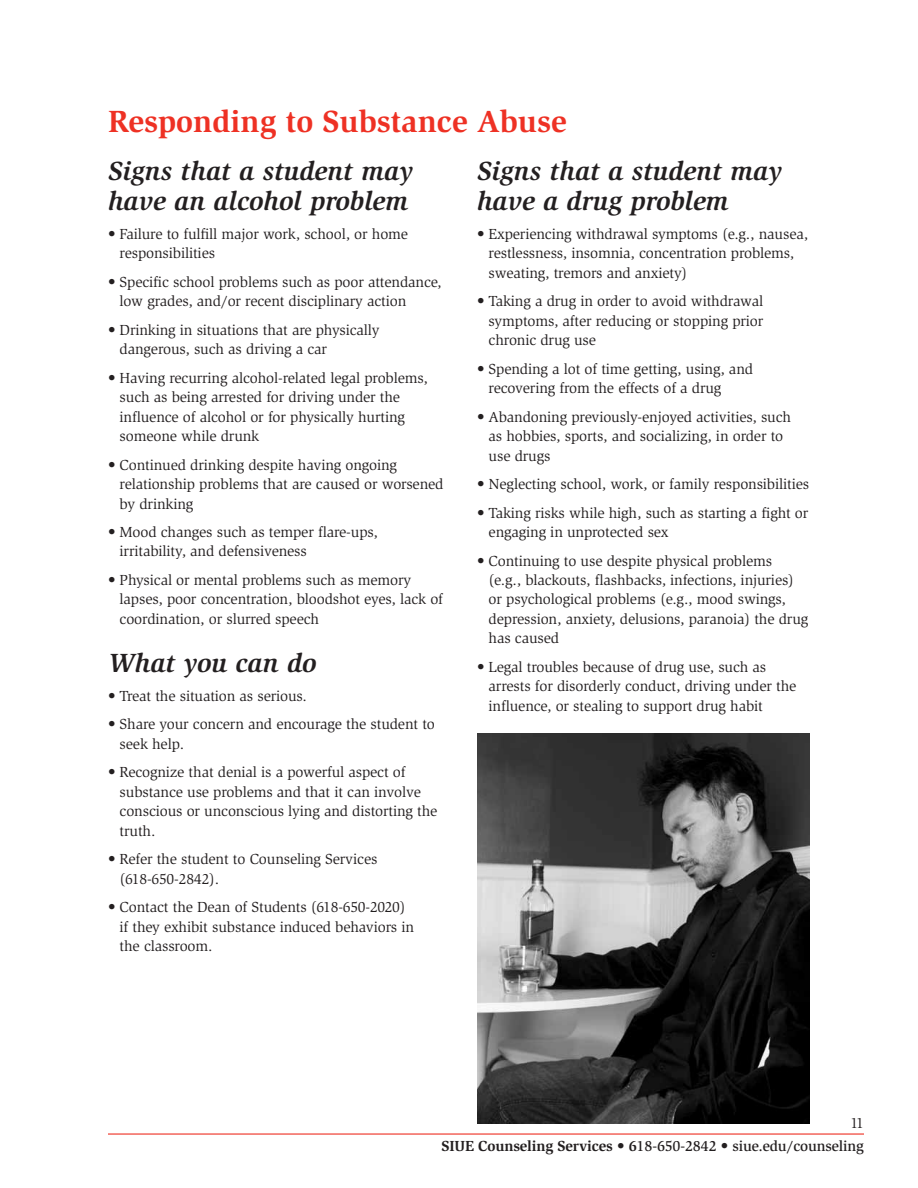
<style>
.page{position:relative;width:918px;height:1188px;background:#fff}
.page>*{position:absolute;margin:0;border:0;box-sizing:border-box;transform-origin:0 0}
.t1{font:700 31.5px "Slimbach";color:#ee3124}
.t2{font:italic 700 27px/30px "Slimbach";color:#231f20}
.t3{font:15px/19.5px "Slimbach";letter-spacing:-.01em;color:#231f20}
.t4{font:500 15px/23.7px "Slimbach";letter-spacing:-.01em;color:#231f20;text-align:right}
.s1{font-weight:400}
.s2{font-weight:700}
</style>
<div class="page">
<img style="left:477px;top:734px;width:333px;height:390px">
<hr style="left:108px;top:1133px;width:756px;height:2px;background:#ee3124">
<h1 class="t1" style="left:108px;top:102px;width:460px">Responding to Substance Abuse</h1>
<h2 class="t2" style="left:108px;top:156px;width:306px">Signs that a student may have an alcohol problem</h2>
<p class="t3" style="left:120px;top:224px;width:290px;text-indent:-12px">• Failure to fulfill major work, school, or home responsibilities</p>
<p class="t3" style="left:120px;top:272px;width:324px;text-indent:-12px">• Specific school problems such as poor attendance, low grades, and/or recent disciplinary action</p>
<p class="t3" style="left:120px;top:320px;width:262px;text-indent:-12px">• Drinking in situations that are physically dangerous, such as driving a car</p>
<p class="t3" style="left:120px;top:368px;width:310px;text-indent:-12px">• Having recurring alcohol-related legal problems, such as being arrested for driving under the influence of alcohol or for physically hurting someone while drunk</p>
<p class="t3" style="left:120px;top:455px;width:325px;text-indent:-12px">• Continued drinking despite having ongoing relationship problems that are caused or worsened by drinking</p>
<p class="t3" style="left:120px;top:522px;width:260px;text-indent:-12px">• Mood changes such as temper flare-ups, irritability, and defensiveness</p>
<p class="t3" style="left:120px;top:570px;width:325px;text-indent:-12px">• Physical or mental problems such as memory lapses, poor concentration, bloodshot eyes, lack of coordination, or slurred speech</p>
<h2 class="t2" style="left:108px;top:648px;width:210px">What you can do</h2>
<p class="t3" style="left:108px;top:686px;width:200px">• Treat the situation as serious.</p>
<p class="t3" style="left:120px;top:714px;width:317px;text-indent:-12px">• Share your concern and encourage the student to seek help.</p>
<p class="t3" style="left:120px;top:762px;width:319px;text-indent:-12px">• Recognize that denial is a powerful aspect of substance use problems and that it can involve conscious or unconscious lying and distorting the truth.</p>
<p class="t3" style="left:120px;top:849px;width:259px;text-indent:-12px">• Refer the student to Counseling Services (618-650-2842).</p>
<p class="t3" style="left:120px;top:897px;width:296px;text-indent:-12px">• Contact the Dean of Students (618-650-2020) if they exhibit substance induced behaviors in the classroom.</p>
<h2 class="t2" style="left:477px;top:156px;width:306px">Signs that a student may have a drug problem</h2>
<p class="t3" style="left:489px;top:224px;width:321px;text-indent:-12px">• Experiencing withdrawal symptoms (e.g., nausea, restlessness, insomnia, concentration problems, sweating, tremors and anxiety)</p>
<p class="t3" style="left:489px;top:291px;width:276px;text-align:justify;text-indent:-12px">• Taking a drug in order to avoid withdrawal symptoms, after reducing or stopping prior chronic drug use</p>
<p class="t3" style="left:489px;top:359px;width:266px;text-indent:-12px">• Spending a lot of time getting, using, and recovering from the effects of a drug</p>
<p class="t3" style="left:489px;top:407px;width:304px;text-indent:-12px">• Abandoning previously-enjoyed activities, such as hobbies, sports, and socializing, in order to use drugs</p>
<p class="t3" style="left:477px;top:474px;width:334px">• Neglecting school, work, or family responsibilities</p>
<p class="t3" style="left:489px;top:503px;width:321px;text-indent:-12px">• Taking risks while high, such as starting a fight or engaging in unprotected sex</p>
<p class="t3" style="left:489px;top:551px;width:321px;text-indent:-12px">• Continuing to use despite physical problems (e.g., blackouts, flashbacks, infections, injuries) or psychological problems (e.g., mood swings, depression, anxiety, delusions, paranoia) the drug has caused</p>
<p class="t3" style="left:489px;top:657px;width:309px;text-indent:-12px">• Legal troubles because of drug use, such as arrests for disorderly conduct, driving under the influence, or stealing to support drug habit</p>
<p class="t4" style="left:441px;top:1111px;width:424px"><span class="s1">11<br></span><span class="s2">SIUE Counseling Services • 6</span>18-650-2842 • siue.edu/counseling</p>
</div>
